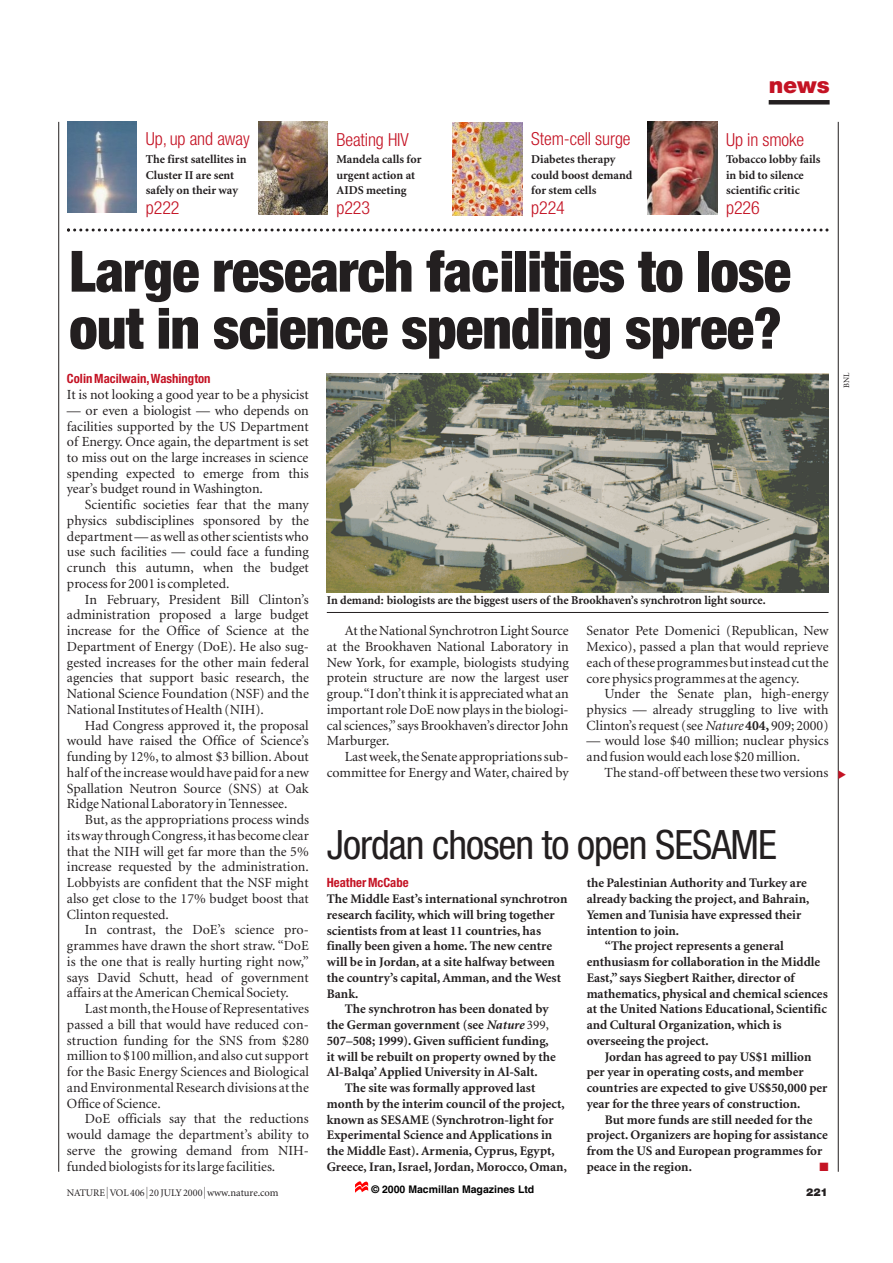
<style>
.page{position:relative;width:893px;height:1263px;background:#fff}
.page>*{position:absolute;margin:0;border:0;box-sizing:border-box;transform-origin:0 0}
.t1{font:900 condensed 57px/57px "Helvetica Neue";letter-spacing:-.015em;color:#231f20}
.t2{font:condensed 40.5px "Helvetica Neue";letter-spacing:-.025em;color:#231f20}
.t3{font:900 22.5px "Helvetica Neue";color:#c41324}
.t4{font:300 condensed 18px "Helvetica Neue";letter-spacing:-.005em;color:#c41324}
.t5{font:13.95px/15.8px "Minion";color:#231f20;text-align:justify}
.t6{font:700 13.2px/15.8px "Minion";color:#231f20}
.t7{font:700 condensed 12.75px "Helvetica Neue";color:#c41324}
.t8{font:700 12px/15.8px "Minion";color:#231f20}
.t9{font:12px "Zapf Dingbats";color:#c41324}
.t10{font:900 10.8px "Helvetica Neue";color:#231f20}
.t11{font:700 10.5px "Helvetica";color:#000}
.t12{font:10.2px "Minion";color:#231f20}
.t13{font:8.25px "Minion";color:#231f20}
.s1{font-style:italic}
.s2{font-weight:700}
.s3{font-weight:400}
.s4{font-family:"Unica SB";font-weight:300;font-size:12px}
.s5{font-size:10.5px}
</style>
<div class="page">
<div style="left:768px;top:100px;width:61px;height:5px;background:#231f20"></div>
<hr style="left:58px;top:122px;width:1px;height:1050px;background:#231f20">
<hr style="left:838px;top:122px;width:1px;height:1050px;background:#231f20">
<img style="left:68px;top:122px;width:69px;height:90px">
<img style="left:258px;top:122px;width:69px;height:92px">
<img style="left:453px;top:123px;width:69px;height:92px">
<img style="left:647px;top:122px;width:70px;height:92px">
<svg style="left:67px;top:229px;width:761px;height:3px"></svg>
<hr style="left:327px;top:612px;width:501px;height:1px;background:#231f20">
<img style="left:327px;top:373px;width:501px;height:219px">
<svg style="left:355px;top:1181px;width:13px;height:12px"></svg>
<h3 class="t3" style="left:768px;top:77px;width:62px">news</h3>
<p class="t4" style="left:146px;top:132px;width:105px">Up, up and away</p>
<p class="t8" style="left:146px;top:152px;width:102px">The first satellites in<br>Cluster II are sent safely on their way</p>
<p class="t4" style="left:146px;top:201px;width:35px">p222</p>
<p class="t4" style="left:336px;top:133px;width:74px">Beating HIV</p>
<p class="t8" style="left:336px;top:152px;width:86px">Mandela calls for urgent action at<br>AIDS meeting</p>
<p class="t4" style="left:336px;top:201px;width:35px">p223</p>
<p class="t4" style="left:531px;top:133px;width:101px">Stem-cell surge</p>
<p class="t8" style="left:531px;top:152px;width:102px">Diabetes therapy could boost demand for stem cells</p>
<p class="t4" style="left:531px;top:201px;width:35px">p224</p>
<p class="t4" style="left:726px;top:133px;width:79px">Up in smoke</p>
<p class="t8" style="left:726px;top:152px;width:96px">Tobacco lobby fails in bid to silence scientific critic</p>
<p class="t4" style="left:726px;top:201px;width:35px">p226</p>
<h1 class="t1" style="left:69px;top:248px;width:723px">Large research facilities to lose out in science spending spree?</h1>
<p class="t7" style="left:67px;top:374px;width:145px">Colin Macilwain,Washington</p>
<p class="t5" style="left:67px;top:388px;width:243px">It is not looking a good year to be a physicist</p>
<p class="t5" style="left:67px;top:404px;width:243px">— or even a biologist — who depends on facilities supported by the US Department of Energy. Once again, the department is set to miss out on the large increases in science spending expected to emerge from this year’s budget round in Washington.</p>
<p class="t5" style="left:67px;top:498px;width:243px;text-indent:18px">Scientific societies fear that the many physics subdisciplines sponsored by the department — as well as other scientists who use such facilities — could face a funding crunch this autumn, when the budget process for 2001 is completed.</p>
<p class="t5" style="left:67px;top:593px;width:243px;text-indent:18px">In February, President Bill Clinton’s administration proposed a large budget increase for the Office of Science at the Department of Energy (DoE). He also sug&shy;gested increases for the other main federal agencies that support basic research, the National Science Foundation (NSF) and the National Institutes of Health (NIH).</p>
<p class="t5" style="left:67px;top:719px;width:243px;text-indent:18px">Had Congress approved it, the proposal would have raised the Office of Science’s funding by 12%, to almost $3 billion. About half of the increase would have paid for a new Spallation Neutron Source (SNS) at Oak Ridge National Laboratory in Tennessee.</p>
<p class="t5" style="left:67px;top:813px;width:243px;text-indent:18px">But, as the appropriations process winds its way through Congress,it has become clear that the NIH will get far more than the 5% increase requested by the administration.<br>Lobbyists are confident that the NSF might also get close to the 17% budget boost that Clinton requested.</p>
<p class="t5" style="left:67px;top:923px;width:243px;text-indent:18px">In contrast, the DoE’s science pro&shy;grammes have drawn the short straw. “DoE is the one that is really hurting right now,” says David Schutt, head of government affairs at the American Chemical Society.</p>
<p class="t5" style="left:67px;top:1002px;width:243px;text-indent:18px">Last month,the House of Representatives passed a bill that would have reduced con&shy;struction funding for the SNS from $280 million to $100 million, and also cut support for the Basic Energy Sciences and Biological and Environmental Research divisions at the Office of Science.</p>
<p class="t5" style="left:67px;top:1112px;width:243px;text-indent:18px">DoE officials say that the reductions would damage the department’s ability to serve the growing demand from NIH&shy;funded biologists for its large facilities.</p>
<p class="t8" style="left:327px;top:593px;width:440px">In demand: biologists are the biggest users of the Brookhaven’s synchrotron light source.</p>
<p class="t5" style="left:327px;top:624px;width:243px;text-indent:18px">At the National Synchrotron Light Source at the Brookhaven National Laboratory in New York, for example, biologists studying protein structure are now the largest user group.“I don’t think it is appreciated what an important role DoE now plays in the biologi&shy;cal sciences,”says Brookhaven’s director John Marburger.</p>
<p class="t5" style="left:327px;top:750px;width:243px;text-align:right">Last week,the Senate appropriations sub&shy;committee for Energy and Water, chaired by</p>
<p class="t5" style="left:586px;top:624px;width:243px">Senator Pete Domenici (Republican, New Mexico), passed a plan that would reprieve each of these programmes but instead cut the core physics programmes at the agency.</p>
<p class="t5" style="left:586px;top:687px;width:243px;text-indent:18px">Under the Senate plan, high-energy physics — already struggling to live with Clinton’s request (see <span class="s1">Nature</span> <span class="s2">404,</span> 909; 2000)</p>
<p class="t5" style="left:586px;top:734px;width:243px">— would lose $40 million; nuclear physics and fusion would each lose $20 million.</p>
<p class="t5" style="left:604px;top:766px;width:225px">The stand-off between these two versions</p>
<h2 class="t2" style="left:327px;top:830px;width:451px">Jordan chosen to open SESAME</h2>
<p class="t7" style="left:327px;top:878px;width:83px">Heather McCabe</p>
<p class="t6" style="left:327px;top:892px;width:242px">The Middle East’s international synchrotron research facility, which will bring together scientists from at least 11 countries, has finally been given a home. The new centre will be in Jordan, at a site halfway between the country’s capital, Amman, and the West Bank.</p>
<p class="t6" style="left:345px;top:1002px;width:205px">The synchrotron has been donated by</p>
<p class="t6" style="left:327px;top:1018px;width:224px">the German government (see <span class="s1">Nature</span> <span class="s3">399,</span></p>
<p class="t6" style="left:327px;top:1034px;width:223px">507–508; 1999). Given sufficient funding,</p>
<p class="t6" style="left:327px;top:1050px;width:230px">it will be rebuilt on property owned by the</p>
<p class="t6" style="left:327px;top:1065px;width:212px">Al-Balqa’ Applied University in Al-Salt.</p>
<p class="t6" style="left:345px;top:1081px;width:192px">The site was formally approved last</p>
<p class="t6" style="left:327px;top:1097px;width:239px">month by the interim council of the project,</p>
<p class="t6" style="left:327px;top:1113px;width:228px">known as SESAME (Synchrotron-light for</p>
<p class="t6" style="left:327px;top:1128px;width:227px">Experimental Science and Applications in</p>
<p class="t6" style="left:327px;top:1144px;width:229px">the Middle East). Armenia, Cyprus, Egypt,</p>
<p class="t6" style="left:327px;top:1160px;width:241px">Greece, Iran, Israel, Jordan, Morocco, Oman,</p>
<p class="t6" style="left:586px;top:876px;width:222px">the Palestinian Authority and Turkey are</p>
<p class="t6" style="left:586px;top:892px;width:224px">already backing the project, and Bahrain,</p>
<p class="t6" style="left:586px;top:908px;width:216px">Yemen and Tunisia have expressed their</p>
<p class="t6" style="left:586px;top:924px;width:94px">intention to join.</p>
<p class="t6" style="left:604px;top:939px;width:180px">“The project represents a general</p>
<p class="t6" style="left:586px;top:955px;width:235px">enthusiasm for collaboration in the Middle</p>
<p class="t6" style="left:586px;top:971px;width:209px">East,” says Siegbert Raither, director of</p>
<p class="t6" style="left:586px;top:987px;width:242px">mathematics, physical and chemical sciences</p>
<p class="t6" style="left:586px;top:1002px;width:242px">at the United Nations Educational, Scientific</p>
<p class="t6" style="left:586px;top:1018px;width:196px">and Cultural Organization, which is</p>
<p class="t6" style="left:586px;top:1034px;width:123px">overseeing the project.</p>
<p class="t6" style="left:604px;top:1050px;width:208px">Jordan has agreed to pay US$1 million</p>
<p class="t6" style="left:586px;top:1065px;width:218px">per year in operating costs, and member</p>
<p class="t6" style="left:586px;top:1081px;width:242px">countries are expected to give US$50,000 per</p>
<p class="t6" style="left:586px;top:1097px;width:215px">year for the three years of construction.</p>
<p class="t6" style="left:604px;top:1113px;width:209px">But more funds are still needed for the</p>
<p class="t6" style="left:586px;top:1128px;width:242px">project. Organizers are hoping for assistance</p>
<p class="t6" style="left:586px;top:1144px;width:237px">from the US and European programmes for</p>
<p class="t6" style="left:586px;top:1160px;width:107px">peace in the region.</p>
<p class="t9" style="left:819px;top:1161px;width:11px">■</p>
<p class="t11" style="left:371px;top:1183px;width:164px">© 2000 Macmillan Magazines Ltd</p>
<p class="t12" style="left:67px;top:1188px;width:213px">NATURE<span class="s4">|</span> VOL 406 <span class="s4">|</span> 20 JULY 2000 <span class="s4">|</span> <span class="s5">www.nature.com</span></p>
<p class="t10" style="left:806px;top:1188px;width:23px">221</p>
<p class="t13" style="left:843px;top:388px;width:17px;rotate:-90deg">BNL</p>
</div>
